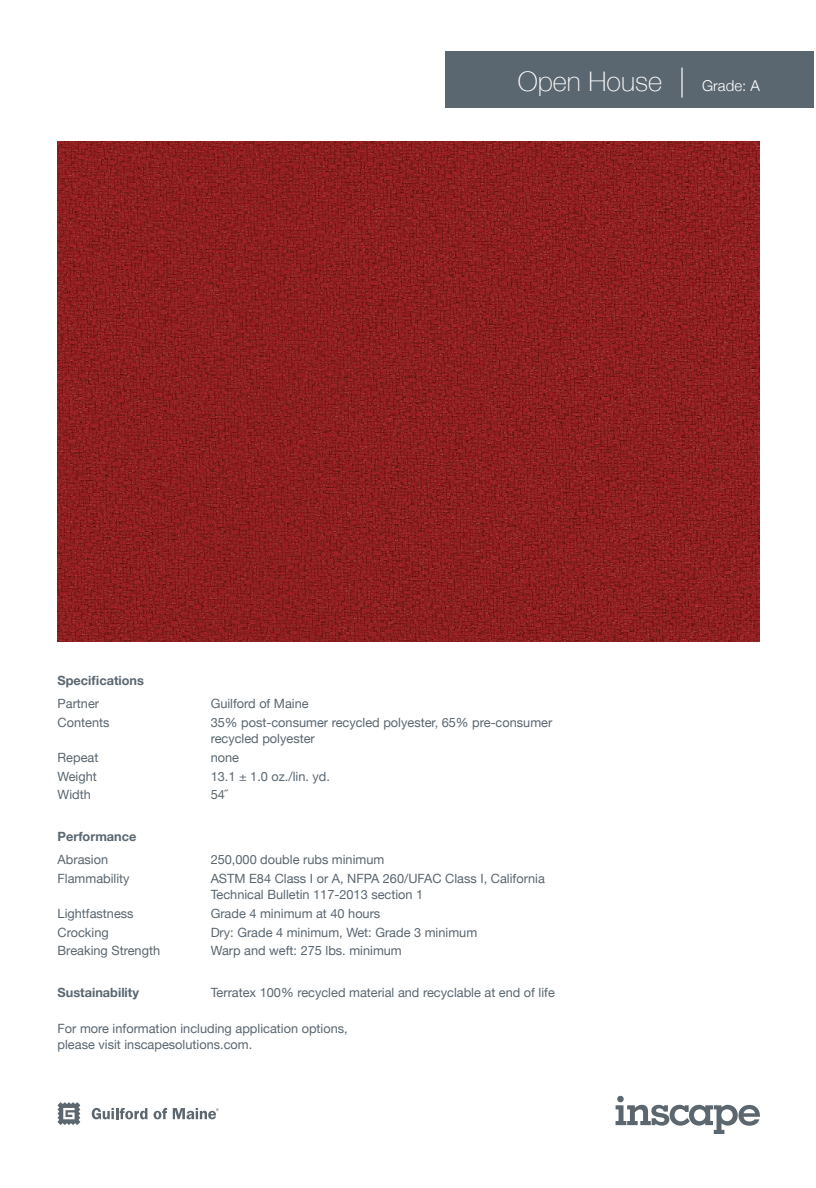
<style>
.page{position:relative;width:816px;height:1188px;background:#fff}
.page>*{position:absolute;margin:0;border:0;box-sizing:border-box;transform-origin:0 0}
.t1{font:100 27px "Helvetica Neue";color:#fff}
.t2{font:12.75px/16.5px "Helvetica Neue";color:#5a6670}
.t3{font:700 12.75px "Helvetica Neue";color:#5a6670}
.s1{font-size:30px}
.s2{font-weight:300;font-size:15px}
</style>
<div class="page">
<img style="left:58px;top:142px;width:701px;height:499px">
<div style="left:445px;top:52px;width:368px;height:56px;background:#5a6670"></div>
<svg style="left:615px;top:1096px;width:145px;height:38px"></svg>
<svg style="left:92px;top:1108px;width:55px;height:11px"></svg>
<svg style="left:153px;top:1108px;width:14px;height:11px"></svg>
<svg style="left:173px;top:1108px;width:46px;height:11px"></svg>
<svg style="left:58px;top:1102px;width:22px;height:23px"></svg>
<p class="t1" style="left:518px;top:61px;width:243px">Open House <span class="s1">|</span> <span class="s2">Grade: A</span></p>
<p class="t3" style="left:58px;top:670px;width:88px">Specifications</p>
<p class="t2" style="left:58px;top:696px;width:43px">Partner</p>
<p class="t2" style="left:211px;top:696px;width:99px">Guilford of Maine</p>
<p class="t2" style="left:58px;top:715px;width:53px">Contents</p>
<p class="t2" style="left:211px;top:715px;width:343px">35% post-consumer recycled polyester, 65% pre-consumer recycled polyester</p>
<p class="t2" style="left:58px;top:750px;width:42px">Repeat</p>
<p class="t2" style="left:211px;top:750px;width:30px">none</p>
<p class="t2" style="left:58px;top:768px;width:41px">Weight</p>
<p class="t2" style="left:211px;top:768px;width:121px">13.1 ± 1.0 oz./lin. yd.</p>
<p class="t2" style="left:58px;top:787px;width:35px">Width</p>
<p class="t2" style="left:211px;top:787px;width:19px">54˝</p>
<p class="t3" style="left:58px;top:827px;width:80px">Performance</p>
<p class="t2" style="left:58px;top:852px;width:52px">Abrasion</p>
<p class="t2" style="left:211px;top:852px;width:175px">250,000 double rubs minimum</p>
<p class="t2" style="left:58px;top:871px;width:74px">Flammability</p>
<p class="t2" style="left:211px;top:871px;width:336px">ASTM E84 Class I or A, NFPA 260/UFAC Class I, California<br>Technical Bulletin 117-2013 section 1</p>
<p class="t2" style="left:58px;top:906px;width:78px">Lightfastness</p>
<p class="t2" style="left:211px;top:906px;width:171px">Grade 4 minimum at 40 hours</p>
<p class="t2" style="left:58px;top:925px;width:53px">Crocking</p>
<p class="t2" style="left:211px;top:925px;width:268px">Dry: Grade 4 minimum, Wet: Grade 3 minimum</p>
<p class="t2" style="left:58px;top:943px;width:104px">Breaking Strength</p>
<p class="t2" style="left:211px;top:943px;width:193px">Warp and weft: 275 lbs. minimum</p>
<p class="t3" style="left:58px;top:983px;width:83px">Sustainability</p>
<p class="t2" style="left:211px;top:985px;width:346px">Terratex 100% recycled material and recyclable at end of life</p>
<p class="t2" style="left:58px;top:1020px;width:292px">For more information including application options, please visit inscapesolutions.com.</p>
</div>
